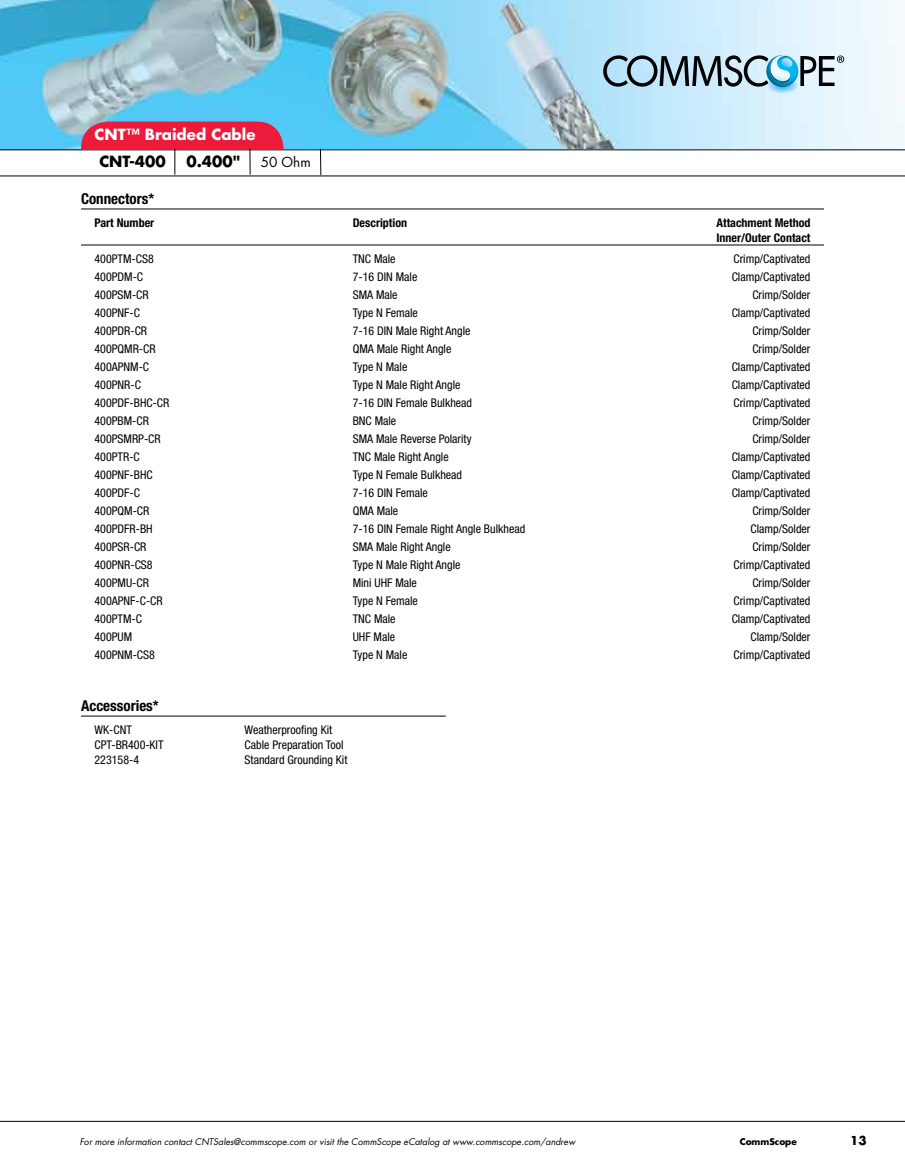
<style>
.page{position:relative;width:905px;height:1175px;background:#fff}
.page>*{position:absolute;margin:0;border:0;box-sizing:border-box;transform-origin:0 0}
.t1{font:700 condensed 15px "Helvetica Neue";color:#000}
.t2{font:700 15px "Futura Std";color:#fff}
.t3{font:700 15px "Futura Std";color:#000}
.t4{font:13.5px "Futura Std";color:#000}
.t5{font:condensed 12px "Helvetica Neue";color:#000}
.t6{font:700 condensed 12px/15px "Helvetica Neue";color:#000}
.t7{font:700 12px "Futura Std";color:#000}
.t8{font:italic 9px "Futura Std";color:#000}
.t9{font:700 9px "Futura Std";color:#000}
</style>
<div class="page">
<img style="left:0;top:0;width:904px;height:149px">
<div style="left:81px;top:122px;width:203px;height:66px;background:#ed1a3b;border-radius:27px"></div>
<div style="left:81px;top:150px;width:760px;height:40px;background:#fff"></div>
<svg style="left:174px;top:148px;width:1px;height:27px"></svg>
<svg style="left:249px;top:150px;width:1px;height:25px"></svg>
<svg style="left:320px;top:150px;width:1px;height:25px"></svg>
<hr style="left:81px;top:209px;width:743px;height:1px;background:#000">
<hr style="left:81px;top:245px;width:743px;height:1px;background:#000">
<hr style="left:81px;top:715px;width:365px;height:1px;background:#000">
<hr style="left:0;top:1120px;width:904px;height:1px;background:#000">
<hr style="left:0;top:149px;width:904px;height:1px;background:#000">
<hr style="left:0;top:176px;width:904px;height:1px;background:#000">
<svg style="left:603px;top:54px;width:241px;height:39px;background:#92b0be"></svg>
<p class="t2" style="left:94px;top:125px;width:162px">CNT™ Braided Cable</p>
<p class="t3" style="left:99px;top:152px;width:68px">CNT-400</p>
<p class="t3" style="left:186px;top:152px;width:55px">0.400"</p>
<p class="t4" style="left:261px;top:154px;width:51px">50 Ohm</p>
<p class="t1" style="left:81px;top:190px;width:75px">Connectors*</p>
<p class="t6" style="left:94px;top:215px;width:61px">Part Number</p>
<p class="t6" style="left:352px;top:215px;width:56px">Description</p>
<p class="t6" style="left:716px;top:215px;width:95px">Attachment Method<br>Inner/Outer Contact</p>
<p class="t5" style="left:94px;top:251px;width:61px">400PTM-CS8</p>
<p class="t5" style="left:352px;top:251px;width:44px">TNC Male</p>
<p class="t5" style="left:733px;top:251px;width:78px">Crimp/Captivated</p>
<p class="t5" style="left:94px;top:269px;width:50px">400PDM-C</p>
<p class="t5" style="left:352px;top:269px;width:66px">7-16 DIN Male</p>
<p class="t5" style="left:731px;top:269px;width:80px">Clamp/Captivated</p>
<p class="t5" style="left:94px;top:287px;width:56px">400PSM-CR</p>
<p class="t5" style="left:352px;top:287px;width:46px">SMA Male</p>
<p class="t5" style="left:752px;top:287px;width:59px">Crimp/Solder</p>
<p class="t5" style="left:94px;top:305px;width:47px">400PNF-C</p>
<p class="t5" style="left:352px;top:305px;width:67px">Type N Female</p>
<p class="t5" style="left:731px;top:305px;width:80px">Clamp/Captivated</p>
<p class="t5" style="left:94px;top:323px;width:54px">400PDR-CR</p>
<p class="t5" style="left:352px;top:323px;width:119px">7-16 DIN Male Right Angle</p>
<p class="t5" style="left:752px;top:323px;width:59px">Crimp/Solder</p>
<p class="t5" style="left:94px;top:341px;width:63px">400PQMR-CR</p>
<p class="t5" style="left:352px;top:341px;width:100px">QMA Male Right Angle</p>
<p class="t5" style="left:752px;top:341px;width:59px">Crimp/Solder</p>
<p class="t5" style="left:94px;top:359px;width:56px">400APNM-C</p>
<p class="t5" style="left:352px;top:359px;width:56px">Type N Male</p>
<p class="t5" style="left:731px;top:359px;width:80px">Clamp/Captivated</p>
<p class="t5" style="left:94px;top:377px;width:48px">400PNR-C</p>
<p class="t5" style="left:352px;top:377px;width:109px">Type N Male Right Angle</p>
<p class="t5" style="left:731px;top:377px;width:80px">Clamp/Captivated</p>
<p class="t5" style="left:94px;top:395px;width:76px">400PDF-BHC-CR</p>
<p class="t5" style="left:352px;top:395px;width:121px">7-16 DIN Female Bulkhead</p>
<p class="t5" style="left:733px;top:395px;width:78px">Crimp/Captivated</p>
<p class="t5" style="left:94px;top:413px;width:56px">400PBM-CR</p>
<p class="t5" style="left:352px;top:413px;width:45px">BNC Male</p>
<p class="t5" style="left:752px;top:413px;width:59px">Crimp/Solder</p>
<p class="t5" style="left:94px;top:431px;width:68px">400PSMRP-CR</p>
<p class="t5" style="left:352px;top:431px;width:120px">SMA Male Reverse Polarity</p>
<p class="t5" style="left:752px;top:431px;width:59px">Crimp/Solder</p>
<p class="t5" style="left:94px;top:449px;width:47px">400PTR-C</p>
<p class="t5" style="left:352px;top:449px;width:97px">TNC Male Right Angle</p>
<p class="t5" style="left:731px;top:449px;width:80px">Clamp/Captivated</p>
<p class="t5" style="left:94px;top:467px;width:60px">400PNF-BHC</p>
<p class="t5" style="left:352px;top:467px;width:111px">Type N Female Bulkhead</p>
<p class="t5" style="left:731px;top:467px;width:80px">Clamp/Captivated</p>
<p class="t5" style="left:94px;top:485px;width:47px">400PDF-C</p>
<p class="t5" style="left:352px;top:485px;width:77px">7-16 DIN Female</p>
<p class="t5" style="left:731px;top:485px;width:80px">Clamp/Captivated</p>
<p class="t5" style="left:94px;top:503px;width:56px">400PQM-CR</p>
<p class="t5" style="left:352px;top:503px;width:47px">QMA Male</p>
<p class="t5" style="left:752px;top:503px;width:59px">Crimp/Solder</p>
<p class="t5" style="left:94px;top:521px;width:60px">400PDFR-BH</p>
<p class="t5" style="left:352px;top:521px;width:174px">7-16 DIN Female Right Angle Bulkhead</p>
<p class="t5" style="left:750px;top:521px;width:61px">Clamp/Solder</p>
<p class="t5" style="left:94px;top:539px;width:53px">400PSR-CR</p>
<p class="t5" style="left:352px;top:539px;width:99px">SMA Male Right Angle</p>
<p class="t5" style="left:752px;top:539px;width:59px">Crimp/Solder</p>
<p class="t5" style="left:94px;top:557px;width:60px">400PNR-CS8</p>
<p class="t5" style="left:352px;top:557px;width:109px">Type N Male Right Angle</p>
<p class="t5" style="left:733px;top:557px;width:78px">Crimp/Captivated</p>
<p class="t5" style="left:94px;top:575px;width:56px">400PMU-CR</p>
<p class="t5" style="left:352px;top:575px;width:66px">Mini UHF Male</p>
<p class="t5" style="left:752px;top:575px;width:59px">Crimp/Solder</p>
<p class="t5" style="left:94px;top:593px;width:70px">400APNF-C-CR</p>
<p class="t5" style="left:352px;top:593px;width:67px">Type N Female</p>
<p class="t5" style="left:733px;top:593px;width:78px">Crimp/Captivated</p>
<p class="t5" style="left:94px;top:611px;width:49px">400PTM-C</p>
<p class="t5" style="left:352px;top:611px;width:44px">TNC Male</p>
<p class="t5" style="left:731px;top:611px;width:80px">Clamp/Captivated</p>
<p class="t5" style="left:94px;top:629px;width:39px">400PUM</p>
<p class="t5" style="left:352px;top:629px;width:44px">UHF Male</p>
<p class="t5" style="left:750px;top:629px;width:61px">Clamp/Solder</p>
<p class="t5" style="left:94px;top:647px;width:62px">400PNM-CS8</p>
<p class="t5" style="left:352px;top:647px;width:56px">Type N Male</p>
<p class="t5" style="left:733px;top:647px;width:78px">Crimp/Captivated</p>
<p class="t1" style="left:81px;top:696px;width:79px">Accessories*</p>
<p class="t5" style="left:94px;top:722px;width:39px">WK-CNT</p>
<p class="t5" style="left:244px;top:722px;width:89px">Weatherproofing Kit</p>
<p class="t5" style="left:94px;top:737px;width:71px">CPT-BR400-KIT</p>
<p class="t5" style="left:244px;top:737px;width:100px">Cable Preparation Tool</p>
<p class="t5" style="left:94px;top:752px;width:46px">223158-4</p>
<p class="t5" style="left:244px;top:752px;width:104px">Standard Grounding Kit</p>
<p class="t8" style="left:80px;top:1136px;width:497px">For more information contact CNTSales@commscope.com or visit the CommScope eCatalog at www.commscope.com/andrew</p>
<p class="t9" style="left:739px;top:1135px;width:59px">CommScope</p>
<p class="t7" style="left:850px;top:1132px;width:18px">13</p>
</div>
